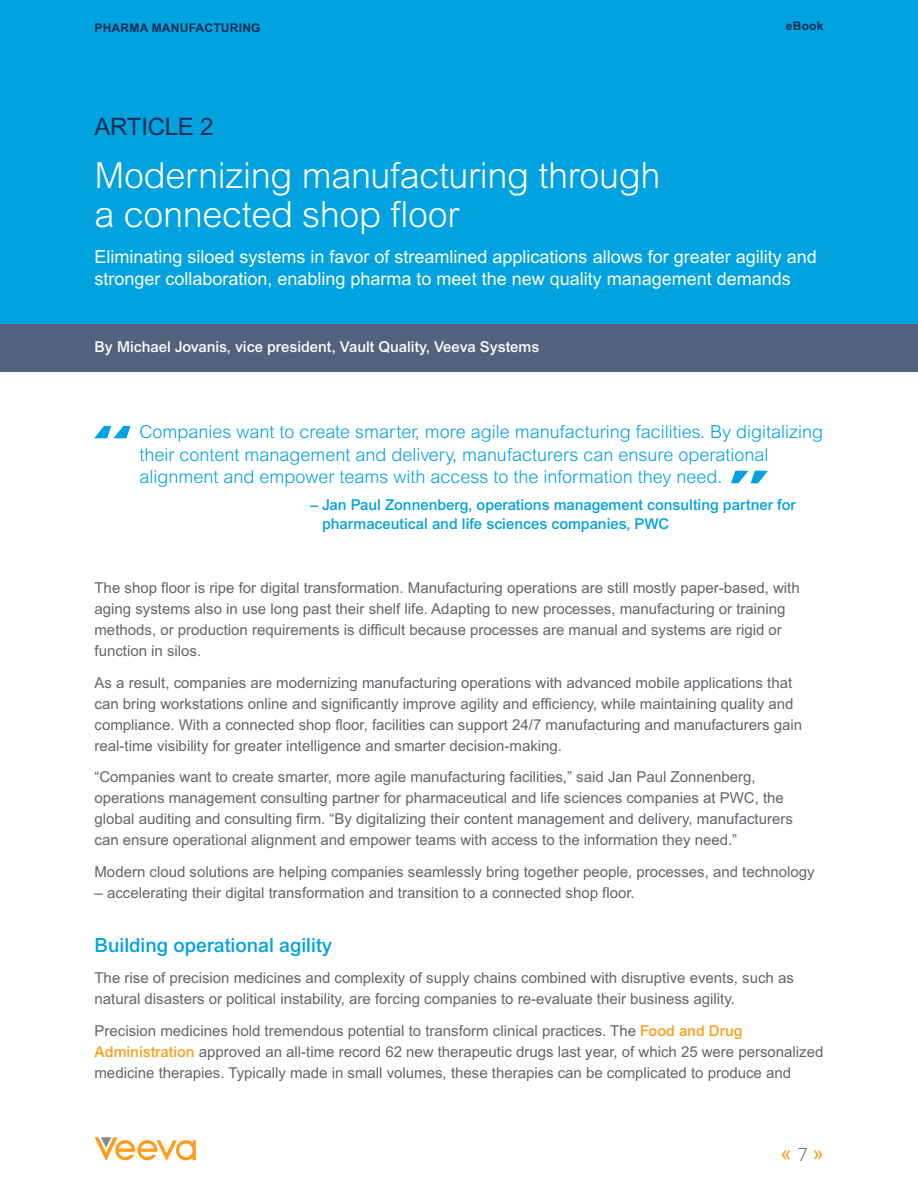
<style>
.page{position:relative;width:918px;height:1188px;background:#fff}
.page>*{position:absolute;margin:0;border:0;box-sizing:border-box;transform-origin:0 0}
.t1{font:300 36px/39px "Arial MT Std";letter-spacing:-.01em;color:#fff}
.t2{font:24px "Arial MT Std";letter-spacing:-.01em;color:#122e53}
.t3{font:22.5px "Roboto";color:#ff9d1b}
.Heading_2{font:500 19.5px "Arial MT Std";color:#00a2df}
.t4{font:300 18px/22.5px "Arial MT Std";color:#00a2df}
.t5{font:18px/22.5px "Arial MT Std";color:#fff}
.Body{font:15px/21px "Arial MT Std";color:#63656a}
.Byline{font:500 15px/19.5px "Arial MT Std";color:#00a2df}
.Body-2{font:500 15px "Arial MT Std";color:#fff}
.Heading_1{font:700 12px "Arial MT Std";letter-spacing:.02em;color:#122e53}
.s1{font-weight:500;color:#ff9d1b}
.s2{font-weight:300;font-size:18px;color:#63656a}
</style>
<div class="page">
<div style="left:0;top:0;width:918px;height:324px;background:#00a2df"></div>
<div style="left:0;top:324px;width:918px;height:47px;background:#53627c"></div>
<svg style="left:94px;top:426px;width:36px;height:12px"></svg>
<svg style="left:731px;top:471px;width:37px;height:12px"></svg>
<svg style="left:94px;top:1137px;width:102px;height:24px"></svg>
<p class="Heading_1" style="left:94px;top:21px;width:168px">PHARMA MANUFACTURING</p>
<p class="Heading_1" style="left:786px;top:18px;width:39px">eBook</p>
<p class="t2" style="left:94px;top:113px;width:121px">ARTICLE 2</p>
<p class="t1" style="left:94px;top:156px;width:567px">Modernizing manufacturing through a connected shop floor</p>
<p class="t5" style="left:94px;top:245px;width:724px">Eliminating siloed systems in favor of streamlined applications allows for greater agility and stronger collaboration, enabling pharma to meet the new quality management demands</p>
<p class="Body-2" style="left:94px;top:338px;width:446px">By Michael Jovanis, vice president, Vault Quality, Veeva Systems</p>
<p class="t4" style="left:139px;top:421px;width:685px">Companies want to create smarter, more agile manufacturing facilities. By digitalizing their content management and delivery, manufacturers can ensure operational alignment and empower teams with access to the information they need.</p>
<p class="Byline" style="left:322px;top:494px;width:475px;text-indent:-12px">– Jan Paul Zonnenberg, operations management consulting partner for pharmaceutical and life sciences companies, PWC</p>
<p class="Body" style="left:94px;top:577px;width:707px">The shop floor is ripe for digital transformation. Manufacturing operations are still mostly paper-based, with aging systems also in use long past their shelf life. Adapting to new processes, manufacturing or training methods, or production requirements is difficult because processes are manual and systems are rigid or function in silos.</p>
<p class="Body" style="left:94px;top:672px;width:709px">As a result, companies are modernizing manufacturing operations with advanced mobile applications that can bring workstations online and significantly improve agility and efficiency, while maintaining quality and compliance. With a connected shop floor, facilities can support 24/7 manufacturing and manufacturers gain real-time visibility for greater intelligence and smarter decision-making.</p>
<p class="Body" style="left:94px;top:767px;width:700px">“Companies want to create smarter, more agile manufacturing facilities,” said Jan Paul Zonnenberg, operations management consulting partner for pharmaceutical and life sciences companies at PWC, the global auditing and consulting firm. “By digitalizing their content management and delivery, manufacturers can ensure operational alignment and empower teams with access to the information they need.”</p>
<p class="Body" style="left:94px;top:861px;width:722px">Modern cloud solutions are helping companies seamlessly bring together people, processes, and technology</p>
<p class="Body" style="left:94px;top:882px;width:542px">– accelerating their digital transformation and transition to a connected shop floor.</p>
<p class="Heading_2" style="left:94px;top:933px;width:239px">Building operational agility</p>
<p class="Body" style="left:94px;top:968px;width:701px">The rise of precision medicines and complexity of supply chains combined with disruptive events, such as natural disasters or political instability, are forcing companies to re-evaluate their business agility.</p>
<p class="Body" style="left:94px;top:1020px;width:730px">Precision medicines hold tremendous potential to transform clinical practices. The <span class="s1">Food and Drug<br>Administration</span> approved an all-time record 62 new therapeutic drugs last year, of which 25 were personalized medicine therapies. Typically made in small volumes, these therapies can be complicated to produce and</p>
<p class="t3" style="left:781px;top:1137px;width:44px">«<span class="s2">7</span>»</p>
</div>
